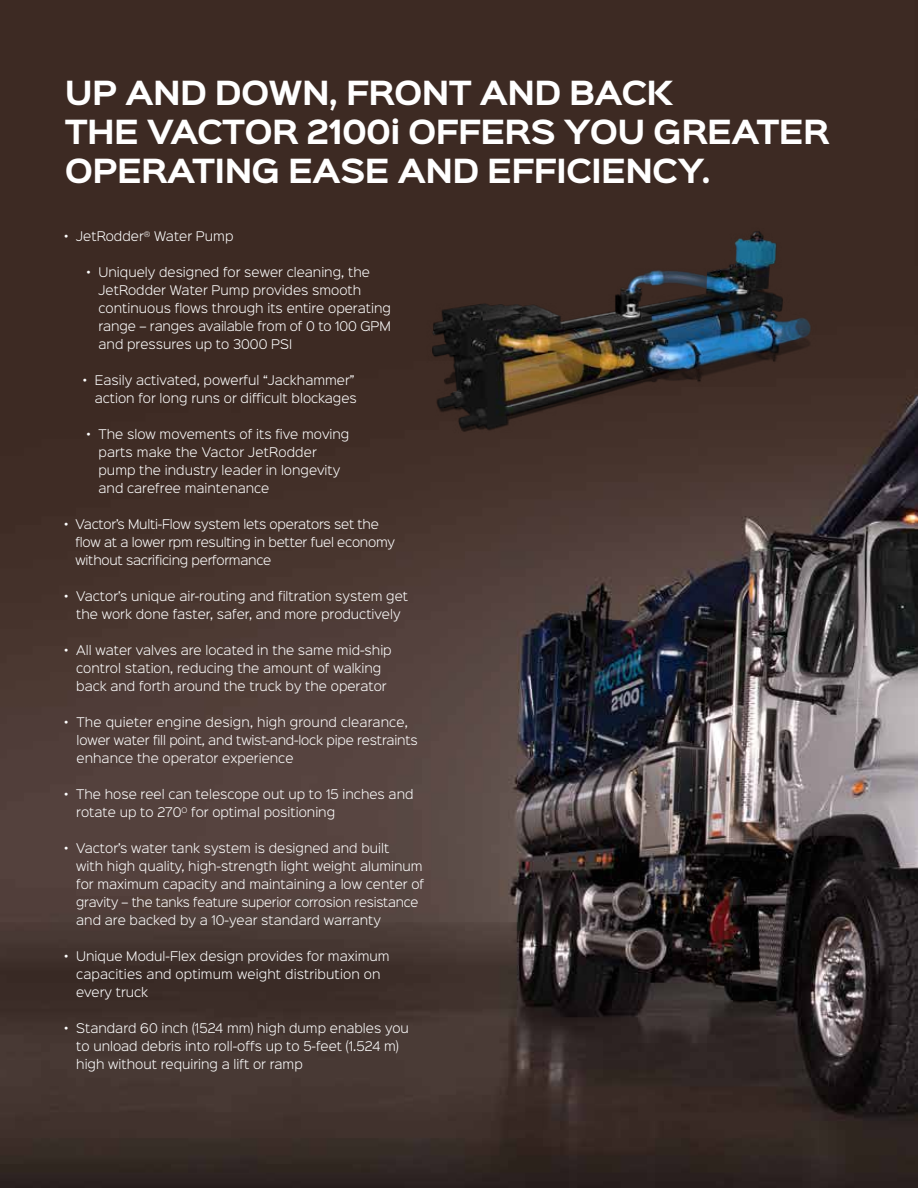
<style>
.page{position:relative;width:918px;height:1188px;background:#fff}
.page>*{position:absolute;margin:0;border:0;box-sizing:border-box;transform-origin:0 0}
.t1{font:700 30px/39px "Sinkin Sans 700";letter-spacing:-.025em;color:#fff}
.t2{font:300 12px/18px "Sinkin Sans 300";color:#fff}
.t3{font:300 12px/18px "Sinkin Sans 300";letter-spacing:-.02em;color:#fff}
</style>
<div class="page">
<img style="left:0;top:0;width:918px;height:1188px">
<img style="left:394px;top:227px;width:455px;height:215px">
<h1 class="t1" style="left:65px;top:76px;width:766px">UP AND DOWN, FRONT AND BACK<br>THE VACTOR 2100i OFFERS YOU GREATER<br>OPERATING EASE AND EFFICIENCY.</h1>
<p class="t2" style="left:65px;top:226px;width:170px">• JetRodder<sup>®</sup> Water Pump</p>
<p class="t2" style="left:99px;top:262px;width:294px;text-indent:-11px">• Uniquely designed for sewer cleaning, the JetRodder Water Pump provides smooth continuous flows through its entire operating range – ranges available from of 0 to 100 GPM and pressures up to 3000 PSI</p>
<p class="t2" style="left:83px;top:370px;width:275px;text-align:right">• Easily activated, powerful “Jackhammer” action for long runs or difficult blockages</p>
<p class="t2" style="left:99px;top:424px;width:252px;text-indent:-11px">• The slow movements of its five moving parts make the Vactor JetRodder pump the industry leader in longevity and carefree maintenance</p>
<p class="t3" style="left:76px;top:514px;width:321px;text-indent:-11px">• Vactor’s Multi-Flow system lets operators set the flow at a lower rpm resulting in better fuel economy without sacrificing performance</p>
<p class="t2" style="left:65px;top:586px;width:345px;text-align:center">• Vactor’s unique air-routing and filtration system get the work done faster, safer, and more productively</p>
<p class="t2" style="left:65px;top:640px;width:328px;text-align:center">• All water valves are located in the same mid-ship control station, reducing the amount of walking back and forth around the truck by the operator</p>
<p class="t2" style="left:77px;top:712px;width:343px;text-indent:-12px">• The quieter engine design, high ground clearance, lower water fill point, and twist-and-lock pipe restraints enhance the operator experience</p>
<p class="t2" style="left:76px;top:784px;width:339px;text-indent:-11px">• The hose reel can telescope out up to 15 inches and rotate up to 270<sup>O</sup> for optimal positioning</p>
<p class="t2" style="left:76px;top:838px;width:350px;text-indent:-11px">• Vactor’s water tank system is designed and built<br>with high quality, high-strength light weight aluminum for maximum capacity and maintaining a low center of gravity – the tanks feature superior corrosion resistance and are backed by a 10-year standard warranty</p>
<p class="t2" style="left:76px;top:946px;width:315px;text-indent:-11px">• Unique Modul-Flex design provides for maximum capacities and optimum weight distribution on every truck</p>
<p class="t2" style="left:76px;top:1018px;width:334px;text-indent:-11px">• Standard 60 inch (1524 mm) high dump enables you to unload debris into roll-offs up to 5-feet (1.524 m) high without requiring a lift or ramp</p>
</div>
